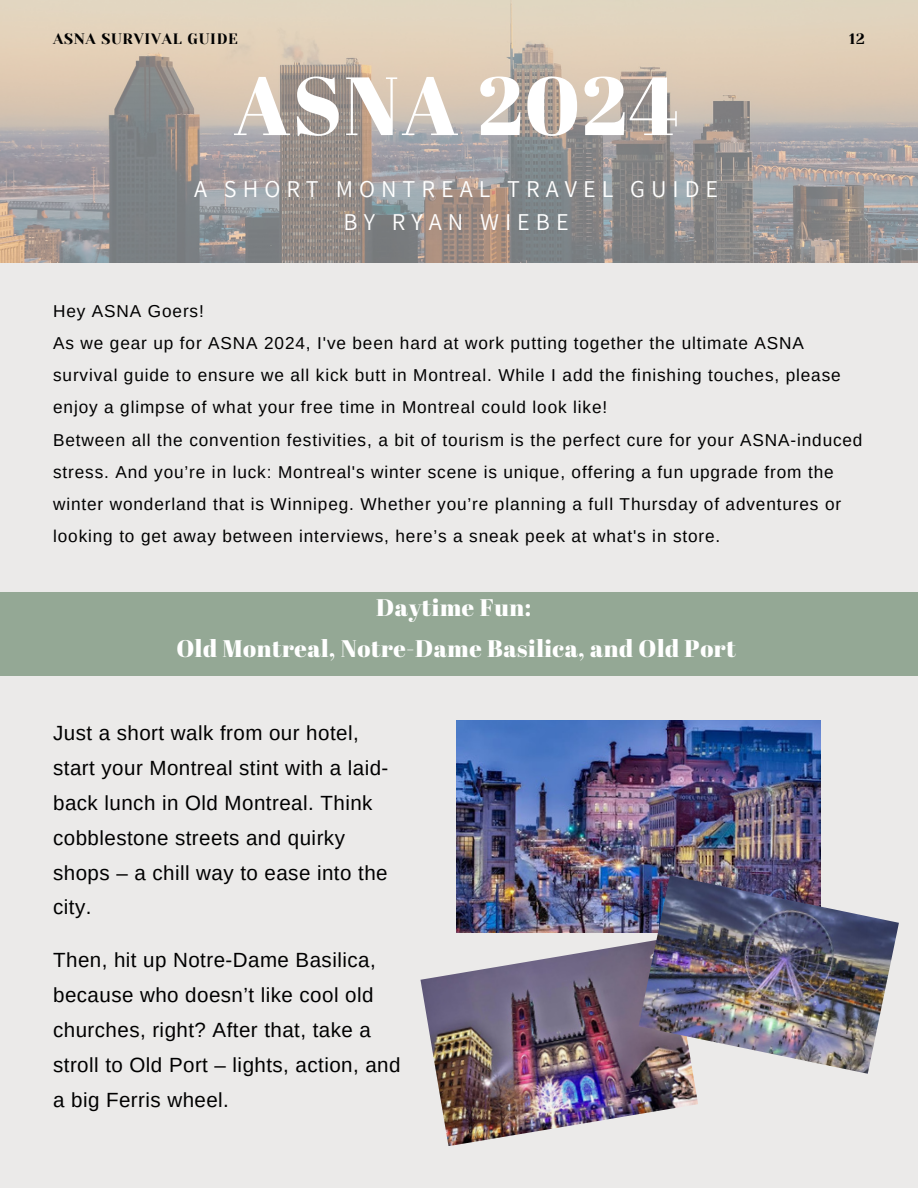
<style>
.page{position:relative;width:918px;height:1188px;background:#ebeae9}
.page>*{position:absolute;margin:0;border:0;box-sizing:border-box;transform-origin:0 0}
.t1{font:82.35px "Abril Fatface";letter-spacing:.025em;color:#fff}
.t2{font:24.15px "Assistant";letter-spacing:.25em;color:#fff}
.t3{font:24px "Abril Fatface";letter-spacing:.02em;color:#fff}
.t4{font:20.55px/34.8px "Arimo";letter-spacing:.02em;color:#000}
.t5{font:17.25px/32.1px "Arimo";letter-spacing:.05em;color:#000}
.t6{font:15px "Yeseva One";letter-spacing:.05em;color:#000}
</style>
<div class="page">
<img style="left:0;top:0;width:918px;height:262px">
<img style="left:456px;top:721px;width:365px;height:211px">
<div style="left:0;top:592px;width:918px;height:84px;background:#94a895"></div>
<img style="left:420px;top:943px;width:278px;height:203px">
<img style="left:639px;top:875px;width:260px;height:199px">
<p class="t6" style="left:53px;top:31px;width:186px">ASNA SURVIVAL GUIDE</p>
<p class="t6" style="left:849px;top:31px;width:17px">12</p>
<p class="t1" style="left:233px;top:48px;width:447px">ASNA 2024</p>
<p class="t2" style="left:194px;top:172px;width:526px">A SHORT MONTREAL TRAVEL GUIDE</p>
<p class="t2" style="left:344px;top:205px;width:227px">BY RYAN WIEBE</p>
<p class="t5" style="left:53px;top:295px;width:152px">Hey ASNA Goers!</p>
<p class="t5" style="left:53px;top:327px;width:789px">As we gear up for ASNA 2024, I've been hard at work putting together the ultimate ASNA survival guide to ensure we all kick butt in Montreal. While I add the finishing touches, please enjoy a glimpse of what your free time in Montreal could look like!</p>
<p class="t5" style="left:53px;top:424px;width:811px">Between all the convention festivities, a bit of tourism is the perfect cure for your ASNA-induced stress. And you’re in luck: Montreal's winter scene is unique, offering a fun upgrade from the winter wonderland that is Winnipeg. Whether you’re planning a full Thursday of adventures or looking to get away between interviews, here’s a sneak peek at what's in store.</p>
<p class="t3" style="left:376px;top:591px;width:156px">Daytime Fun:</p>
<p class="t3" style="left:176px;top:631px;width:561px">Old Montreal, Notre-Dame Basilica, and Old Port</p>
<p class="t4" style="left:53px;top:716px;width:337px">Just a short walk from our hotel, start your Montreal stint with a laid&shy;back lunch in Old Montreal. Think cobblestone streets and quirky shops – a chill way to ease into the city.</p>
<p class="t4" style="left:53px;top:943px;width:349px">Then, hit up Notre-Dame Basilica, because who doesn’t like cool old churches, right? After that, take a stroll to Old Port – lights, action, and a big Ferris wheel.</p>
</div>
